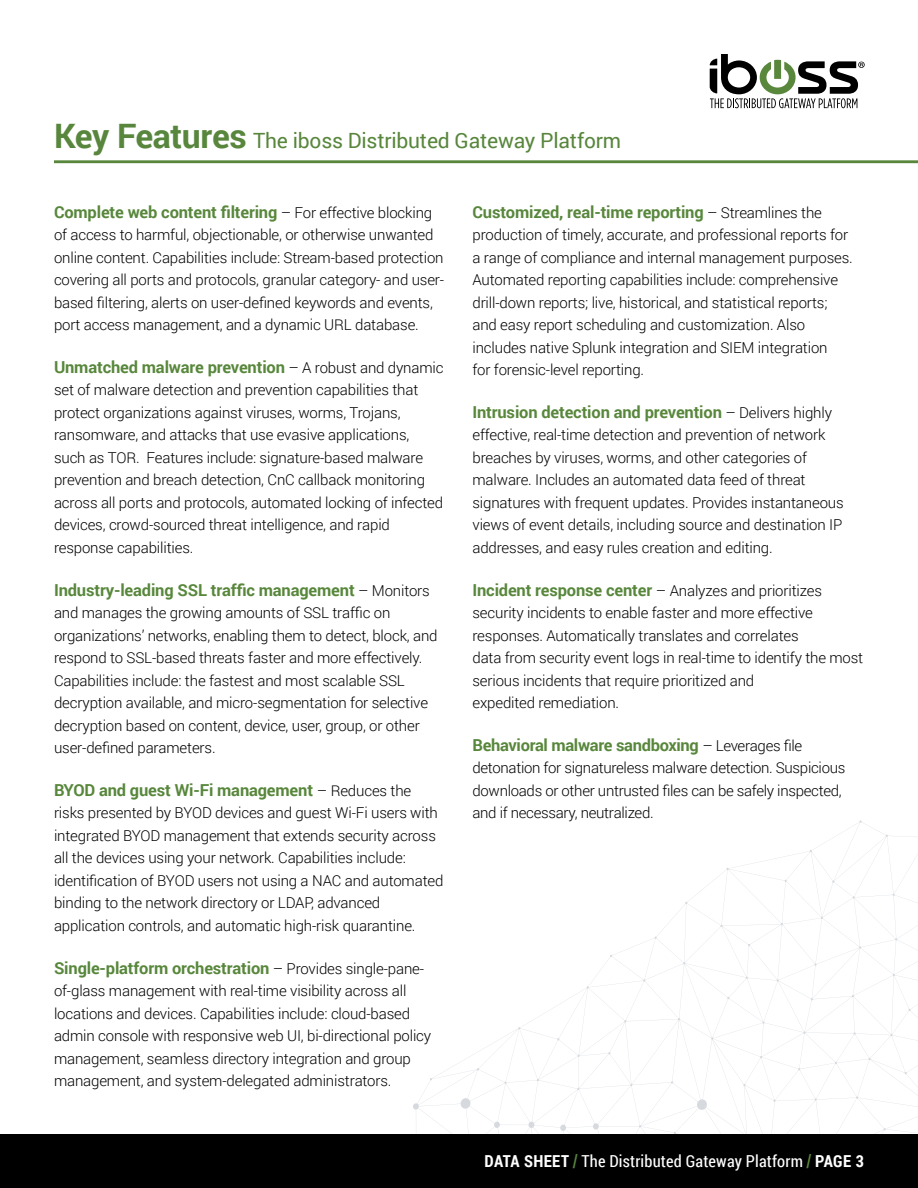
<style>
.page{position:relative;width:918px;height:1188px;background:#fff}
.page>*{position:absolute;margin:0;border:0;box-sizing:border-box;transform-origin:0 0}
.t1{font:21px "Roboto";letter-spacing:-.01em;color:#58863c}
.t2{font:700 16.5px "Roboto";letter-spacing:-.01em;color:#58873c}
.t3{font:16.5px "Roboto Condensed";letter-spacing:.01em;color:#fff}
.t4{font:300 15px/22.5px "Roboto";letter-spacing:-.01em;color:#000}
.s1{font-weight:700;font-size:33.75px}
.s2{font-weight:300;font-size:15px;color:#000}
.s3{font-weight:700;font-size:16.5px;color:#58873c}
.s4{font-weight:700}
.s5{font-family:"DINOT";font-weight:700;font-stretch:condensed;color:#58863c}
</style>
<div class="page">
<svg style="left:710px;top:54px;width:155px;height:54px"></svg>
<hr style="left:54px;top:160px;width:864px;height:3px;background:#58873c">
<svg style="left:413px;top:820px;width:505px;height:314px"></svg>
<div style="left:0;top:1134px;width:918px;height:54px;background:#000"></div>
<h1 class="t1" style="left:54px;top:126px;width:569px"><span class="s1">Key Features</span> The iboss Distributed Gateway Platform</h1>
<p class="t2" style="left:54px;top:200px;width:380px">Complete web content filtering <span class="s2">– For effective blocking</span></p>
<p class="t4" style="left:54px;top:223px;width:392px">of access to harmful, objectionable, or otherwise unwanted online content. Capabilities include: Stream-based protection covering all ports and protocols, granular category- and user&shy;based filtering, alerts on user-defined keywords and events, port access management, and a dynamic URL database.</p>
<p class="t2" style="left:54px;top:355px;width:391px">Unmatched malware prevention <span class="s2">– A robust and dynamic</span></p>
<p class="t4" style="left:54px;top:378px;width:391px">set of malware detection and prevention capabilities that protect organizations against viruses, worms, Trojans, ransomware, and attacks that use evasive applications, such as TOR. Features include: signature-based malware prevention and breach detection, CnC callback monitoring across all ports and protocols, automated locking of infected devices, crowd-sourced threat intelligence, and rapid response capabilities.</p>
<p class="t2" style="left:54px;top:578px;width:377px">Industry-leading SSL traffic management <span class="s2">– Monitors</span></p>
<p class="t4" style="left:54px;top:601px;width:385px">and manages the growing amounts of SSL traffic on organizations’ networks, enabling them to detect, block, and respond to SSL-based threats faster and more effectively.<br>Capabilities include: the fastest and most scalable SSL decryption available, and micro-segmentation for selective decryption based on content, device, user, group, or other user-defined parameters.</p>
<p class="t2" style="left:54px;top:778px;width:359px">BYOD and guest Wi-Fi management <span class="s2">– Reduces the</span></p>
<p class="t4" style="left:54px;top:801px;width:391px">risks presented by BYOD devices and guest Wi-Fi users with integrated BYOD management that extends security across all the devices using your network. Capabilities include: identification of BYOD users not using a NAC and automated binding to the network directory or LDAP, advanced application controls, and automatic high-risk quarantine.</p>
<p class="t2" style="left:54px;top:956px;width:372px">Single-platform orchestration <span class="s2">– Provides single-pane-</span></p>
<p class="t4" style="left:54px;top:979px;width:379px">of-glass management with real-time visibility across all locations and devices. Capabilities include: cloud-based admin console with responsive web UI, bi-directional policy management, seamless directory integration and group management, and system-delegated administrators.</p>
<p class="t2" style="left:472px;top:200px;width:351px">Customized, real-time reporting <span class="s2">– Streamlines the</span></p>
<p class="t4" style="left:473px;top:223px;width:382px">production of timely, accurate, and professional reports for a range of compliance and internal management purposes.<br>Automated reporting capabilities include: comprehensive drill-down reports; live, historical, and statistical reports; and easy report scheduling and customization. Also includes native Splunk integration and SIEM integration<br>for forensic-level reporting.</p>
<p class="t2" style="left:472px;top:400px;width:361px">Intrusion detection and prevention <span class="s2">– Delivers highly</span></p>
<p class="t4" style="left:472px;top:423px;width:373px">effective, real-time detection and prevention of network breaches by viruses, worms, and other categories of malware. Includes an automated data feed of threat signatures with frequent updates. Provides instantaneous views of event details, including source and destination IP addresses, and easy rules creation and editing.</p>
<p class="t4" style="left:472px;top:578px;width:392px"><span class="s3">Incident response center</span> – Analyzes and prioritizes security incidents to enable faster and more effective responses. Automatically translates and correlates<br>data from security event logs in real-time to identify the most serious incidents that require prioritized and<br>expedited remediation.</p>
<p class="t2" style="left:472px;top:733px;width:331px">Behavioral malware sandboxing <span class="s2">– Leverages file</span></p>
<p class="t4" style="left:473px;top:756px;width:374px">detonation for signatureless malware detection. Suspicious downloads or other untrusted files can be safely inspected, and if necessary, neutralized.</p>
<p class="t3" style="left:485px;top:1150px;width:381px"><span class="s4">DATA SHEET</span> <span class="s5">/</span> The Distributed Gateway Platform <span class="s5">/</span> <span class="s4">PAGE 3</span></p>
</div>
